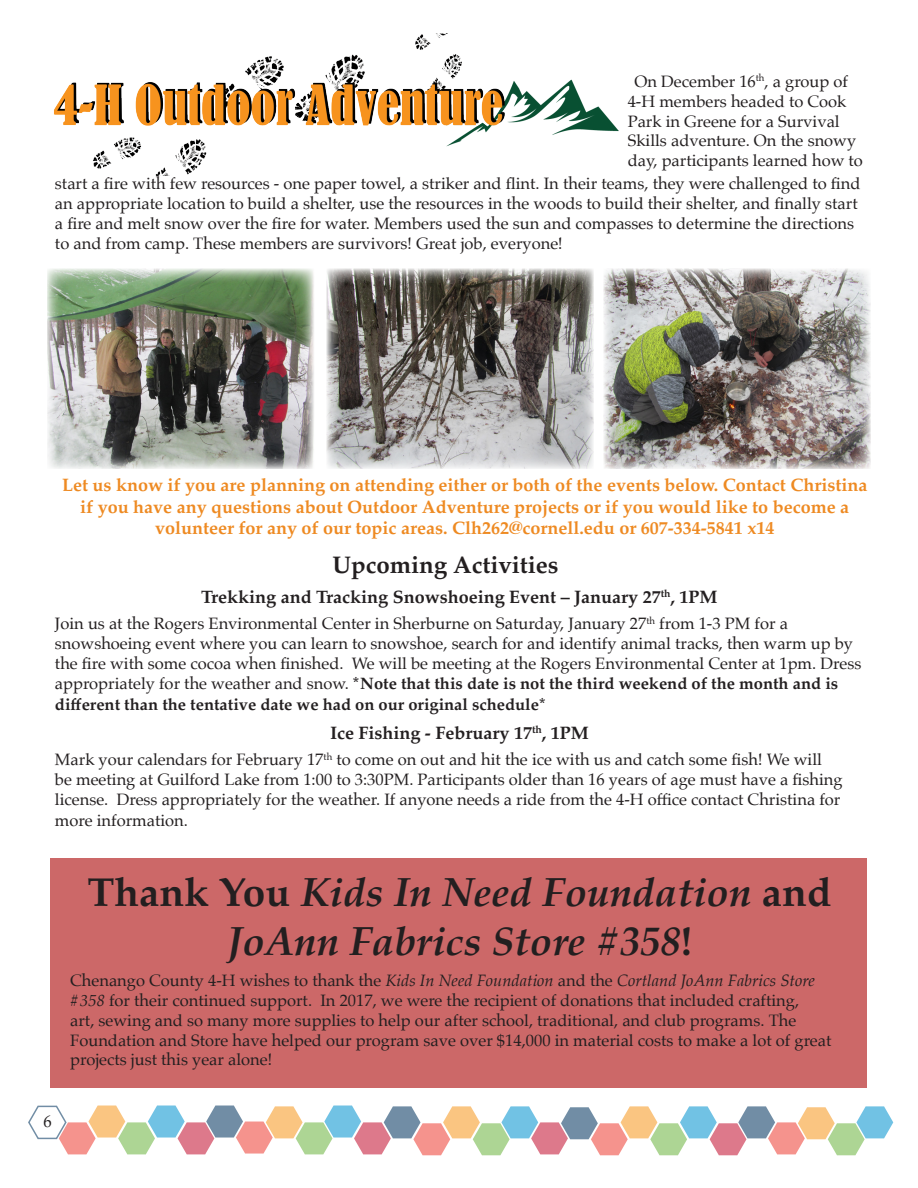
<style>
.page{position:relative;width:918px;height:1188px;background:#fff}
.page>*{position:absolute;margin:0;border:0;box-sizing:border-box;transform-origin:0 0}
.t1{font:italic 700 40.5px/48.6px "Palatino";color:#231f20;text-align:center}
.t2{font:700 24px "Palatino";color:#231f20}
.t3{font:700 18px/21.6px "Palatino";color:#ee8a22;text-align:center}
.t4{font:700 18px "Palatino";color:#231f20}
.t5{font:16.5px/19.8px "Palatino";color:#231f20}
.t6{font:700 16.5px "Palatino";color:#231f20}
.s1{font-weight:700}
.s2{font-style:normal}
.s3{font-style:italic}
</style>
<div class="page">
<svg style="left:28px;top:1105px;width:865px;height:50px"></svg>
<img style="left:54px;top:33px;width:565px;height:143px">
<img style="left:47px;top:268px;width:267px;height:200px">
<img style="left:327px;top:268px;width:266px;height:200px">
<img style="left:604px;top:268px;width:266px;height:200px">
<div style="left:51px;top:859px;width:816px;height:229px;background:#cc6868"></div>
<p class="t5" style="left:628px;top:71px;width:237px;text-indent:7px">On December 16<sup>th</sup>, a group of<br>4-H members headed to Cook<br>Park in Greene for a Survival<br>Skills adventure. On the snowy day, participants learned how to</p>
<p class="t5" style="left:55px;top:174px;width:807px">start a fire with few resources - one paper towel, a striker and flint. In their teams, they were challenged to find an appropriate location to build a shelter, use the resources in the woods to build their shelter, and finally start a fire and melt snow over the fire for water. Members used the sun and compasses to determine the directions to and from camp. These members are survivors! Great job, everyone!</p>
<p class="t3" style="left:62px;top:474px;width:807px">Let us know if you are planning on attending either or both of the events below. Contact Christina if you have any questions about Outdoor Adventure projects or if you would like to become a volunteer for any of our topic areas. Clh262@cornell.edu or 607-334-5841 x14</p>
<p class="t2" style="left:333px;top:545px;width:227px">Upcoming Activities</p>
<p class="t4" style="left:201px;top:581px;width:518px">Trekking and Tracking Snowshoeing Event – January 27<sup>th</sup>, 1PM</p>
<p class="t5" style="left:55px;top:614px;width:808px">Join us at the Rogers Environmental Center in Sherburne on Saturday, January 27<sup>th</sup> from 1-3 PM for a snowshoeing event where you can learn to snowshoe, search for and identify animal tracks, then warm up by the fire with some cocoa when finished. We will be meeting at the Rogers Environmental Center at 1pm. Dress appropriately for the weather and snow. <span class="s1">*Note that this date is not the third weekend of the month and is</span></p>
<p class="t6" style="left:55px;top:691px;width:493px">different than the tentative date we had on our original schedule*</p>
<p class="t4" style="left:330px;top:717px;width:260px">Ice Fishing - February 17<sup>th</sup>, 1PM</p>
<p class="t5" style="left:55px;top:750px;width:789px">Mark your calendars for February 17<sup>th</sup> to come on out and hit the ice with us and catch some fish! We will be meeting at Guilford Lake from 1:00 to 3:30PM. Participants older than 16 years of age must have a fishing license. Dress appropriately for the weather. If anyone needs a ride from the 4-H office contact Christina for</p>
<p class="t5" style="left:55px;top:811px;width:134px">more information.</p>
<p class="t1" style="left:87px;top:868px;width:746px"><span class="s2">Thank You</span> Kids In Need Foundation <span class="s2">and<br></span>JoAnn Fabrics Store #358<span class="s2">!</span></p>
<p class="t5" style="left:43px;top:1111px;width:10px">6</p>
<p class="t5" style="left:70px;top:971px;width:763px">Chenango County 4-H wishes to thank the <span class="s3">Kids In Need Foundation</span> and the <span class="s3">Cortland JoAnn Fabrics Store #358</span> for their continued support. In 2017, we were the recipient of donations that included crafting,<br>art, sewing and so many more supplies to help our after school, traditional, and club programs. The Foundation and Store have helped our program save over $14,000 in material costs to make a lot of great projects just this year alone!</p>
</div>
